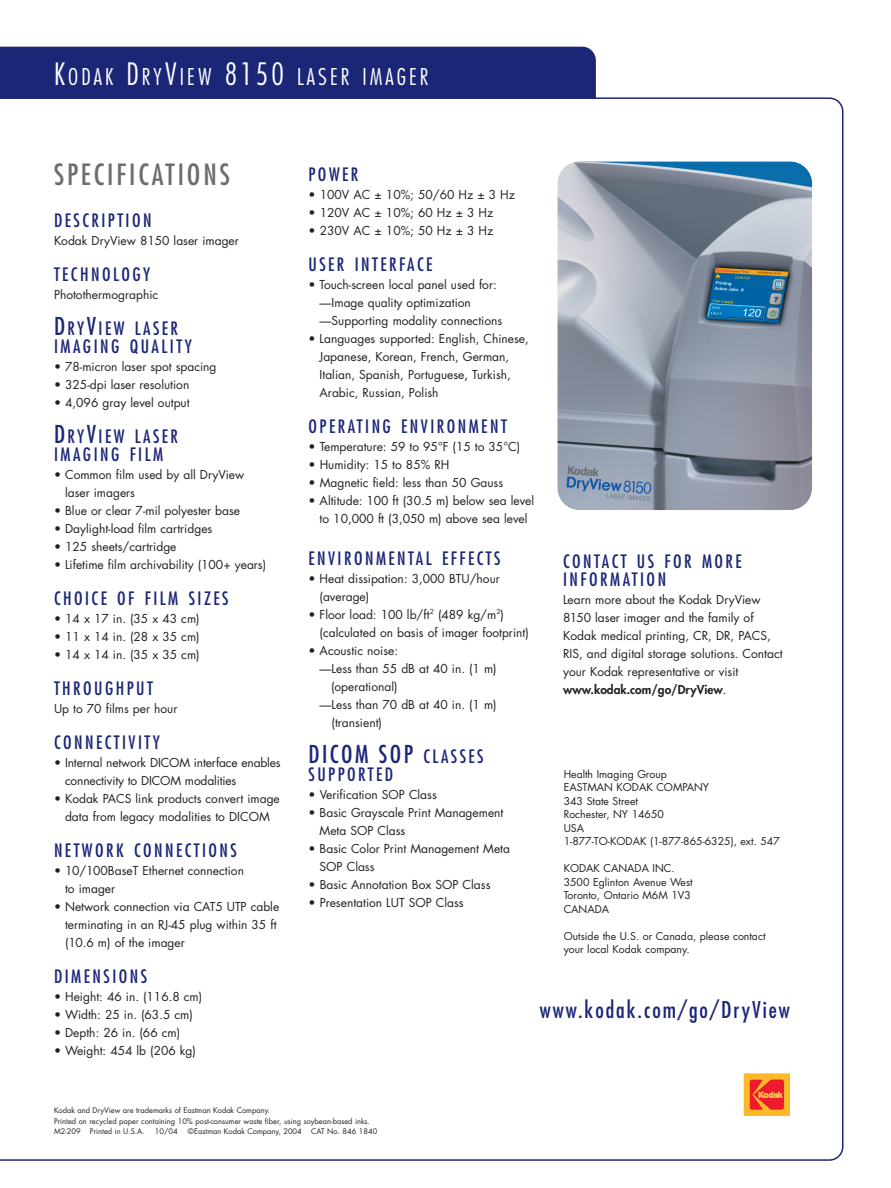
<style>
.page{position:relative;width:891px;height:1188px;background:#fff}
.page>*{position:absolute;margin:0;border:0;box-sizing:border-box;transform-origin:0 0}
.t1{font:condensed 28.5px "Futura";letter-spacing:.105em;color:#6c6d70}
.t2{font:condensed 24px "Futura";letter-spacing:.105em;color:#1b2677}
.t3{font:300 condensed 22.5px "Futura";letter-spacing:.14em;color:#fff}
.t4{font:condensed 22.5px "Futura";letter-spacing:.085em;color:#1b2677}
.t5{font:condensed 18px/18px "Futura";letter-spacing:.135em;color:#1b2677}
.t6{font:12px/18px "Futura";color:#231f20}
.t7{font:10.5px/13.5px "Futura";color:#231f20}
.t8{font:7.5px/10.5px "Futura";color:#231f20}
.s1{font-size:30px}
.s2{font-size:24px}
.s3{font-size:18px}
.s4{font-weight:800}
</style>
<div class="page">
<div style="left:0;top:47px;width:596px;height:52px;background:#1b2677"></div>
<div style="left:744px;top:1074px;width:46px;height:41px;background:#fcb828"></div>
<div style="left:744px;top:1074px;width:46px;height:42px;border:1px solid #fcb828"></div>
<svg style="left:750px;top:1080px;width:34px;height:30px"></svg>
<img style="left:557px;top:161px;width:255px;height:349px;border-radius:22px">
<h3 class="t3" style="left:54px;top:67px;width:376px"><span class="s1">K</span>ODAK <span class="s1">D</span>RY<span class="s1">V</span>IEW <span class="s1">8150</span> LASER IMAGER</h3>
<h1 class="t1" style="left:54px;top:161px;width:177px">SPECIFICATIONS</h1>
<h3 class="t5" style="left:54px;top:213px;width:99px">DESCRIPTION</h3>
<p class="t6" style="left:54px;top:233px;width:186px">Kodak DryView 8150 laser imager</p>
<h3 class="t5" style="left:54px;top:267px;width:98px">TECHNOLOGY</h3>
<p class="t6" style="left:54px;top:287px;width:106px">Photothermographic</p>
<h3 class="t5" style="left:54px;top:321px;width:139px"><span class="s2">D</span>RY<span class="s2">V</span>IEW LASER<br>IMAGING QUALITY</h3>
<p class="t6" style="left:54px;top:359px;width:164px">• 78-micron laser spot spacing</p>
<p class="t6" style="left:54px;top:377px;width:137px">• 325-dpi laser resolution</p>
<p class="t6" style="left:54px;top:395px;width:137px">• 4,096 gray level output</p>
<h3 class="t5" style="left:54px;top:429px;width:126px"><span class="s2">D</span>RY<span class="s2">V</span>IEW LASER<br>IMAGING FILM</h3>
<p class="t6" style="left:65px;top:467px;width:181px;text-indent:-11px">• Common film used by all DryView laser imagers</p>
<p class="t6" style="left:54px;top:503px;width:188px">• Blue or clear 7-mil polyester base</p>
<p class="t6" style="left:54px;top:521px;width:160px">• Daylight-load film cartridges</p>
<p class="t6" style="left:54px;top:539px;width:124px">• 125 sheets/cartridge</p>
<p class="t6" style="left:54px;top:557px;width:214px">• Lifetime film archivability (100+ years)</p>
<h3 class="t5" style="left:54px;top:591px;width:176px">CHOICE OF FILM SIZES</h3>
<p class="t6" style="left:54px;top:611px;width:147px">• 14 x 17 in. (35 x 43 cm)</p>
<p class="t6" style="left:54px;top:629px;width:147px">• 11 x 14 in. (28 x 35 cm)</p>
<p class="t6" style="left:54px;top:647px;width:147px">• 14 x 14 in. (35 x 35 cm)</p>
<h3 class="t5" style="left:54px;top:681px;width:100px">THROUGHPUT</h3>
<p class="t6" style="left:54px;top:701px;width:125px">Up to 70 films per hour</p>
<h3 class="t5" style="left:54px;top:735px;width:107px">CONNECTIVITY</h3>
<p class="t6" style="left:65px;top:755px;width:217px;text-indent:-11px">• Internal network DICOM interface enables connectivity to DICOM modalities</p>
<p class="t6" style="left:54px;top:791px;width:227px;text-align:center">• Kodak PACS link products convert image data from legacy modalities to DICOM</p>
<h3 class="t5" style="left:54px;top:843px;width:184px">NETWORK CONNECTIONS</h3>
<p class="t6" style="left:65px;top:863px;width:180px;text-indent:-11px">• 10/100BaseT Ethernet connection to imager</p>
<p class="t6" style="left:65px;top:899px;width:216px;text-indent:-11px">• Network connection via CAT5 UTP cable terminating in an RJ-45 plug within 35 ft (10.6 m) of the imager</p>
<h3 class="t5" style="left:54px;top:969px;width:95px">DIMENSIONS</h3>
<p class="t6" style="left:54px;top:989px;width:150px">• Height: 46 in. (116.8 cm)</p>
<p class="t6" style="left:54px;top:1007px;width:140px">• Width: 25 in. (63.5 cm)</p>
<p class="t6" style="left:54px;top:1025px;width:128px">• Depth: 26 in. (66 cm)</p>
<p class="t6" style="left:54px;top:1043px;width:144px">• Weight: 454 lb (206 kg)</p>
<h3 class="t5" style="left:309px;top:167px;width:51px">POWER</h3>
<p class="t6" style="left:309px;top:187px;width:208px">• 100V AC ± 10%; 50/60 Hz ± 3 Hz</p>
<p class="t6" style="left:309px;top:205px;width:186px">• 120V AC ± 10%; 60 Hz ± 3 Hz</p>
<p class="t6" style="left:309px;top:223px;width:186px">• 230V AC ± 10%; 50 Hz ± 3 Hz</p>
<h3 class="t5" style="left:309px;top:257px;width:125px">USER INTERFACE</h3>
<p class="t6" style="left:320px;top:277px;width:184px;text-indent:-11px">• Touch-screen local panel used for: —Image quality optimization —Supporting modality connections</p>
<p class="t6" style="left:320px;top:331px;width:211px;text-indent:-11px">• Languages supported: English, Chinese, Japanese, Korean, French, German, Italian, Spanish, Portuguese, Turkish, Arabic, Russian, Polish</p>
<h3 class="t5" style="left:309px;top:419px;width:200px">OPERATING ENVIRONMENT</h3>
<p class="t6" style="left:309px;top:439px;width:213px">• Temperature: 59 to 95°F (15 to 35°C)</p>
<p class="t6" style="left:309px;top:457px;width:142px">• Humidity: 15 to 85% RH</p>
<p class="t6" style="left:309px;top:475px;width:196px">• Magnetic field: less than 50 Gauss</p>
<p class="t6" style="left:309px;top:493px;width:227px;text-align:center">• Altitude: 100 ft (30.5 m) below sea level to 10,000 ft (3,050 m) above sea level</p>
<h3 class="t5" style="left:309px;top:551px;width:193px">ENVIRONMENTAL EFFECTS</h3>
<p class="t6" style="left:320px;top:571px;width:182px;text-indent:-11px">• Heat dissipation: 3,000 BTU/hour (average)</p>
<p class="t6" style="left:320px;top:607px;width:211px;text-indent:-11px">• Floor load: 100 lb/ft<sup>2</sup> (489 kg/m<sup>2</sup>) (calculated on basis of imager footprint)</p>
<p class="t6" style="left:309px;top:643px;width:91px">• Acoustic noise:</p>
<p class="t6" style="left:320px;top:661px;width:179px">—Less than 55 dB at 40 in. (1 m)</p>
<p class="t6" style="left:331px;top:679px;width:68px">(operational)</p>
<p class="t6" style="left:320px;top:697px;width:179px">—Less than 70 dB at 40 in. (1 m)</p>
<p class="t6" style="left:332px;top:715px;width:52px">(transient)</p>
<h2 class="t2" style="left:309px;top:743px;width:177px">DICOM SOP <span class="s3">CLASSES</span></h2>
<h3 class="t5" style="left:309px;top:767px;width:86px">SUPPORTED</h3>
<p class="t6" style="left:309px;top:787px;width:130px">• Verification SOP Class</p>
<p class="t6" style="left:320px;top:805px;width:185px;text-indent:-11px">• Basic Grayscale Print Management<br>Meta SOP Class</p>
<p class="t6" style="left:320px;top:841px;width:192px;text-indent:-11px">• Basic Color Print Management Meta<br>SOP Class</p>
<p class="t6" style="left:309px;top:877px;width:183px">• Basic Annotation Box SOP Class</p>
<p class="t6" style="left:309px;top:895px;width:157px">• Presentation LUT SOP Class</p>
<h3 class="t5" style="left:563px;top:553px;width:180px">CONTACT US FOR MORE<br>INFORMATION</h3>
<p class="t6" style="left:563px;top:591px;width:221px">Learn more about the Kodak DryView 8150 laser imager and the family of Kodak medical printing, CR, DR, PACS, RIS, and digital storage solutions. Contact your Kodak representative or visit <span class="s4">www.kodak.com/go/DryView</span>.</p>
<p class="t7" style="left:564px;top:768px;width:218px">Health Imaging Group<br>EASTMAN KODAK COMPANY<br>343 State Street<br>Rochester, NY 14650<br>USA<br>1-877-TO-KODAK (1-877-865-6325), ext. 547</p>
<p class="t7" style="left:564px;top:862px;width:131px">KODAK CANADA INC.<br>3500 Eglinton Avenue West<br>Toronto, Ontario M6M 1V3<br>CANADA</p>
<p class="t7" style="left:564px;top:930px;width:203px">Outside the U.S. or Canada, please contact your local Kodak company.</p>
<h3 class="t4" style="left:540px;top:999px;width:251px">www.kodak.com/go/DryView</h3>
<p class="t8" style="left:54px;top:1106px;width:317px">Kodak and DryView are trademarks of Eastman Kodak Company.<br>Printed on recycled paper containing 10% post-consumer waste fiber, using soybean-based inks.<br>M2-209 Printed in U.S.A.</p>
<p class="t8" style="left:155px;top:1127px;width:24px">10/04</p>
<p class="t8" style="left:188px;top:1127px;width:191px">©Eastman Kodak Company, 2004 CAT No. 846 1840</p>
</div>
